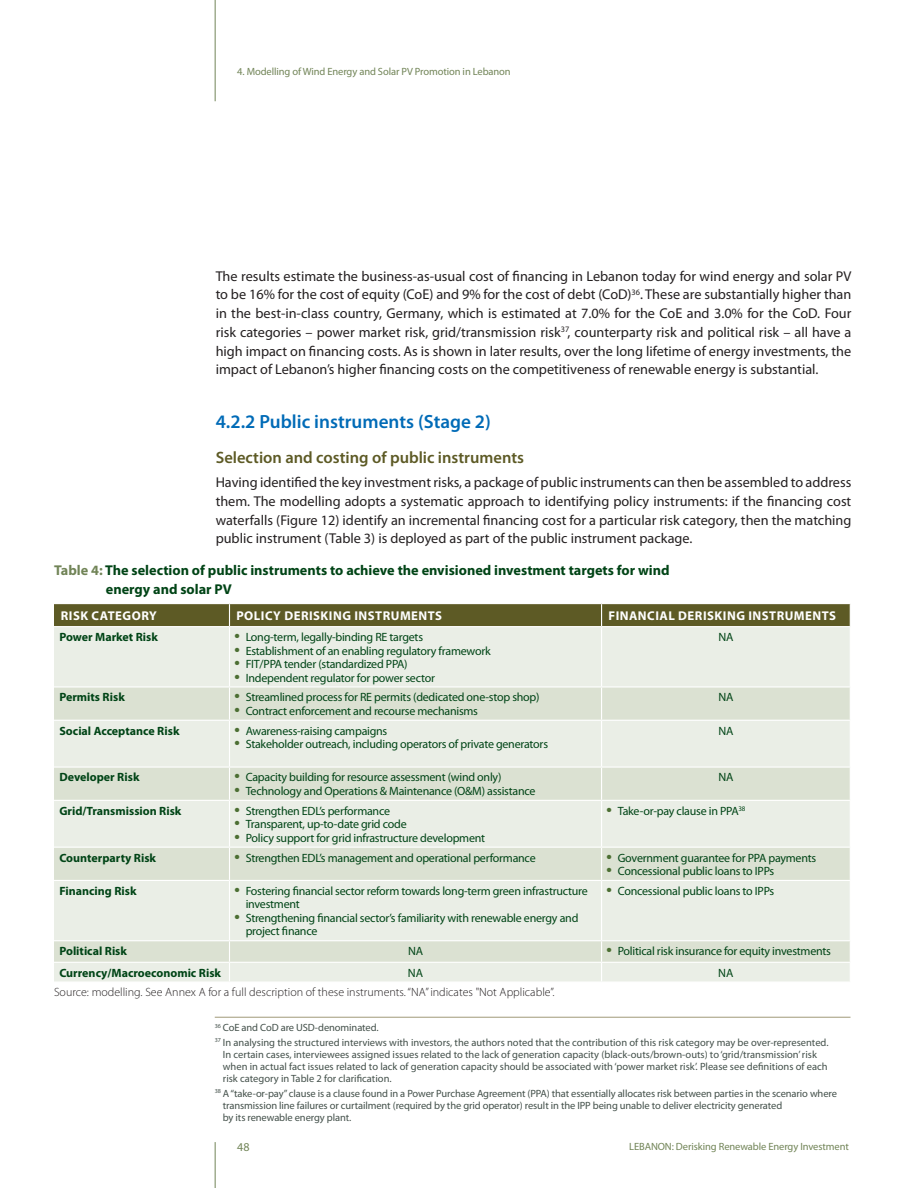
<style>
.page{position:relative;width:918px;height:1188px;background:#fff}
.page>*{position:absolute;margin:0;border:0;box-sizing:border-box;transform-origin:0 0}
.t1{font:600 19.2px "Myriad Pro";color:#006bb7}
.t2{font:600 16.5px "Myriad Pro";color:#5d5a25}
.t3{font:14.25px/18.8px "Myriad Pro";color:#231f20;text-align:justify}
.t4{font:700 14.25px/18.8px "Myriad Pro";color:#004416}
.t5{font:700 12.75px "Myriad Pro";letter-spacing:.04em;color:#fff}
.t6{font:12px/13.5px "Myriad Pro";letter-spacing:-.02em;color:#004416}
.t7{font:700 12px "Myriad Pro";color:#004416}
.t8{font:300 12px "Myriad Pro";color:#231f20}
.t9{font:12px "Myriad Pro";color:#718457}
.t10{font:10.5px/12px "Myriad Pro";letter-spacing:-.005em;color:#43504a}
.t11{font:10.5px "Myriad Pro";letter-spacing:-.01em;color:#718457}
.s1{color:#718457}
</style>
<div class="page">
<hr style="left:215px;top:0;width:1px;height:101px;background:#718457">
<hr style="left:215px;top:1142px;width:1px;height:46px;background:#718457">
<hr style="left:215px;top:1017px;width:636px;height:1px;background:#a09a78">
<div style="left:54px;top:627px;width:796px;height:355px;background:#eaeee6"></div>
<svg style="left:54px;top:688px;width:796px;height:274px;background:#e3e8dd"></svg>
<div style="left:54px;top:604px;width:797px;height:22px;background:#5d5a25"></div>
<hr style="left:601px;top:627px;width:1px;height:59px;background:#fff">
<hr style="left:601px;top:688px;width:1px;height:32px;background:#fff">
<hr style="left:601px;top:721px;width:1px;height:45px;background:#fff">
<hr style="left:601px;top:768px;width:1px;height:32px;background:#fff">
<hr style="left:601px;top:801px;width:1px;height:46px;background:#fff">
<hr style="left:601px;top:848px;width:1px;height:32px;background:#fff">
<hr style="left:601px;top:881px;width:1px;height:59px;background:#fff">
<svg style="left:601px;top:941px;width:1px;height:41px"></svg>
<hr style="left:229px;top:627px;width:1px;height:59px;background:#fff">
<hr style="left:229px;top:688px;width:1px;height:32px;background:#fff">
<hr style="left:229px;top:721px;width:1px;height:45px;background:#fff">
<hr style="left:229px;top:768px;width:1px;height:32px;background:#fff">
<hr style="left:229px;top:801px;width:1px;height:46px;background:#fff">
<hr style="left:229px;top:848px;width:1px;height:32px;background:#fff">
<hr style="left:229px;top:881px;width:1px;height:59px;background:#fff">
<svg style="left:229px;top:941px;width:1px;height:41px"></svg>
<hr style="left:54px;top:686px;width:176px;height:2px;background:#fff">
<hr style="left:54px;top:720px;width:176px;height:1px;background:#fff">
<hr style="left:54px;top:766px;width:176px;height:2px;background:#fff">
<hr style="left:54px;top:800px;width:176px;height:1px;background:#fff">
<hr style="left:54px;top:847px;width:176px;height:1px;background:#fff">
<hr style="left:54px;top:880px;width:176px;height:1px;background:#fff">
<hr style="left:54px;top:940px;width:176px;height:1px;background:#fff">
<hr style="left:54px;top:962px;width:176px;height:1px;background:#fff">
<hr style="left:230px;top:686px;width:372px;height:2px;background:#fff">
<hr style="left:602px;top:686px;width:249px;height:2px;background:#fff">
<hr style="left:230px;top:720px;width:372px;height:1px;background:#fff">
<hr style="left:602px;top:720px;width:249px;height:1px;background:#fff">
<hr style="left:230px;top:766px;width:372px;height:2px;background:#fff">
<hr style="left:602px;top:766px;width:249px;height:2px;background:#fff">
<hr style="left:230px;top:800px;width:372px;height:1px;background:#fff">
<hr style="left:602px;top:800px;width:249px;height:1px;background:#fff">
<hr style="left:230px;top:847px;width:372px;height:1px;background:#fff">
<hr style="left:602px;top:847px;width:249px;height:1px;background:#fff">
<hr style="left:230px;top:880px;width:372px;height:1px;background:#fff">
<hr style="left:602px;top:880px;width:249px;height:1px;background:#fff">
<hr style="left:230px;top:940px;width:372px;height:1px;background:#fff">
<hr style="left:602px;top:940px;width:249px;height:1px;background:#fff">
<hr style="left:230px;top:962px;width:372px;height:1px;background:#fff">
<hr style="left:602px;top:962px;width:249px;height:1px;background:#fff">
<p class="t11" style="left:237px;top:65px;width:275px">4. Modelling of Wind Energy and Solar PV Promotion in Lebanon</p>
<p class="t3" style="left:216px;top:266px;width:637px">The results estimate the business-as-usual cost of financing in Lebanon today for wind energy and solar PV to be 16% for the cost of equity (CoE) and 9% for the cost of debt (CoD)<sup>36</sup>. These are substantially higher than in the best-in-class country, Germany, which is estimated at 7.0% for the CoE and 3.0% for the CoD. Four risk categories – power market risk, grid/transmission risk<sup>37</sup>, counterparty risk and political risk – all have a high impact on financing costs. As is shown in later results, over the long lifetime of energy investments, the impact of Lebanon’s higher financing costs on the competitiveness of renewable energy is substantial.</p>
<h1 class="t1" style="left:216px;top:409px;width:277px">4.2.2 Public instruments (Stage 2)</h1>
<h2 class="t2" style="left:216px;top:447px;width:310px">Selection and costing of public instruments</h2>
<p class="t3" style="left:216px;top:473px;width:637px">Having identified the key investment risks, a package of public instruments can then be assembled to address them. The modelling adopts a systematic approach to identifying policy instruments: if the financing cost waterfalls (Figure 12) identify an incremental financing cost for a particular risk category, then the matching public instrument (Table 3) is deployed as part of the public instrument package.</p>
<p class="t4" style="left:106px;top:561px;width:565px;text-indent:-52px"><span class="s1">Table 4:</span> The selection of public instruments to achieve the envisioned investment targets for wind energy and solar PV</p>
<p class="t5" style="left:61px;top:607px;width:98px">RISK CATEGORY</p>
<p class="t5" style="left:236px;top:607px;width:207px">POLICY DERISKING INSTRUMENTS</p>
<p class="t5" style="left:608px;top:607px;width:229px">FINANCIAL DERISKING INSTRUMENTS</p>
<p class="t7" style="left:59px;top:629px;width:100px">Power Market Risk</p>
<p class="t6" style="left:235px;top:630px;width:190px"><sup>●</sup> Long-term, legally-binding RE targets</p>
<p class="t6" style="left:235px;top:644px;width:257px"><sup>●</sup> Establishment of an enabling regulatory framework</p>
<p class="t6" style="left:235px;top:657px;width:174px"><sup>●</sup> FIT/PPA tender (standardized PPA)</p>
<p class="t6" style="left:235px;top:671px;width:202px"><sup>●</sup> Independent regulator for power sector</p>
<p class="t6" style="left:718px;top:630px;width:16px">NA</p>
<p class="t7" style="left:59px;top:689px;width:67px">Permits Risk</p>
<p class="t6" style="left:235px;top:690px;width:306px"><sup>●</sup> Streamlined process for RE permits (dedicated one-stop shop)</p>
<p class="t6" style="left:235px;top:704px;width:245px"><sup>●</sup> Contract enforcement and recourse mechanisms</p>
<p class="t6" style="left:718px;top:690px;width:16px">NA</p>
<p class="t7" style="left:59px;top:723px;width:122px">Social Acceptance Risk</p>
<p class="t6" style="left:235px;top:724px;width:154px"><sup>●</sup> Awareness-raising campaigns</p>
<p class="t6" style="left:235px;top:737px;width:315px"><sup>●</sup> Stakeholder outreach, including operators of private generators</p>
<p class="t6" style="left:718px;top:724px;width:16px">NA</p>
<p class="t7" style="left:59px;top:770px;width:82px">Developer Risk</p>
<p class="t6" style="left:235px;top:770px;width:268px"><sup>●</sup> Capacity building for resource assessment (wind only)</p>
<p class="t6" style="left:235px;top:784px;width:302px"><sup>●</sup> Technology and Operations &amp; Maintenance (O&amp;M) assistance</p>
<p class="t6" style="left:718px;top:770px;width:16px">NA</p>
<p class="t7" style="left:59px;top:803px;width:124px">Grid/Transmission Risk</p>
<p class="t6" style="left:235px;top:804px;width:157px"><sup>●</sup> Strengthen EDL’s performance</p>
<p class="t6" style="left:235px;top:817px;width:173px"><sup>●</sup> Transparent, up-to-date grid code</p>
<p class="t6" style="left:235px;top:831px;width:252px"><sup>●</sup> Policy support for grid infrastructure development</p>
<p class="t6" style="left:607px;top:804px;width:140px"><sup>●</sup> Take-or-pay clause in PPA<sup>38</sup></p>
<p class="t7" style="left:59px;top:850px;width:98px">Counterparty Risk</p>
<p class="t6" style="left:235px;top:851px;width:302px"><sup>●</sup> Strengthen EDL’s management and operational performance</p>
<p class="t6" style="left:607px;top:851px;width:211px"><sup>●</sup> Government guarantee for PPA payments</p>
<p class="t6" style="left:607px;top:864px;width:169px"><sup>●</sup> Concessional public loans to IPPs</p>
<p class="t7" style="left:59px;top:883px;width:79px">Financing Risk</p>
<p class="t6" style="left:246px;top:884px;width:344px;text-indent:-11px"><sup>●</sup> Fostering financial sector reform towards long-term green infrastructure investment</p>
<p class="t6" style="left:246px;top:911px;width:334px;text-indent:-11px"><sup>●</sup> Strengthening financial sector’s familiarity with renewable energy and project finance</p>
<p class="t6" style="left:607px;top:884px;width:169px"><sup>●</sup> Concessional public loans to IPPs</p>
<p class="t7" style="left:59px;top:943px;width:69px">Political Risk</p>
<p class="t6" style="left:408px;top:944px;width:16px">NA</p>
<p class="t6" style="left:607px;top:944px;width:226px"><sup>●</sup> Political risk insurance for equity investments</p>
<p class="t7" style="left:59px;top:965px;width:163px">Currency/Macroeconomic Risk</p>
<p class="t6" style="left:408px;top:966px;width:17px">NA</p>
<p class="t6" style="left:718px;top:966px;width:17px">NA</p>
<p class="t8" style="left:54px;top:984px;width:502px">Source: modelling. See Annex A for a full description of these instruments. “NA” indicates "Not Applicable”.</p>
<p class="t10" style="left:215px;top:1020px;width:615px;line-height:14.7px"><sup>36</sup> CoE and CoD are USD-denominated.<br><sup>37</sup> In analysing the structured interviews with investors, the authors noted that the contribution of this risk category may be over-represented.</p>
<p class="t10" style="left:223px;top:1048px;width:606px">In certain cases, interviewees assigned issues related to the lack of generation capacity (black-outs/brown-outs) to ‘grid/transmission’ risk when in actual fact issues related to lack of generation capacity should be associated with ‘power market risk’. Please see definitions of each risk category in Table 2 for clarification.</p>
<p class="t10" style="left:223px;top:1087px;width:616px;text-indent:-8px"><sup>38</sup> A “take-or-pay” clause is a clause found in a Power Purchase Agreement (PPA) that essentially allocates risk between parties in the scenario where transmission line failures or curtailment (required by the grid operator) result in the IPP being unable to deliver electricity generated<br>by its renewable energy plant.</p>
<p class="t9" style="left:237px;top:1140px;width:14px">48</p>
<p class="t11" style="left:629px;top:1140px;width:221px">LEBANON: Derisking Renewable Energy Investment</p>
</div>
